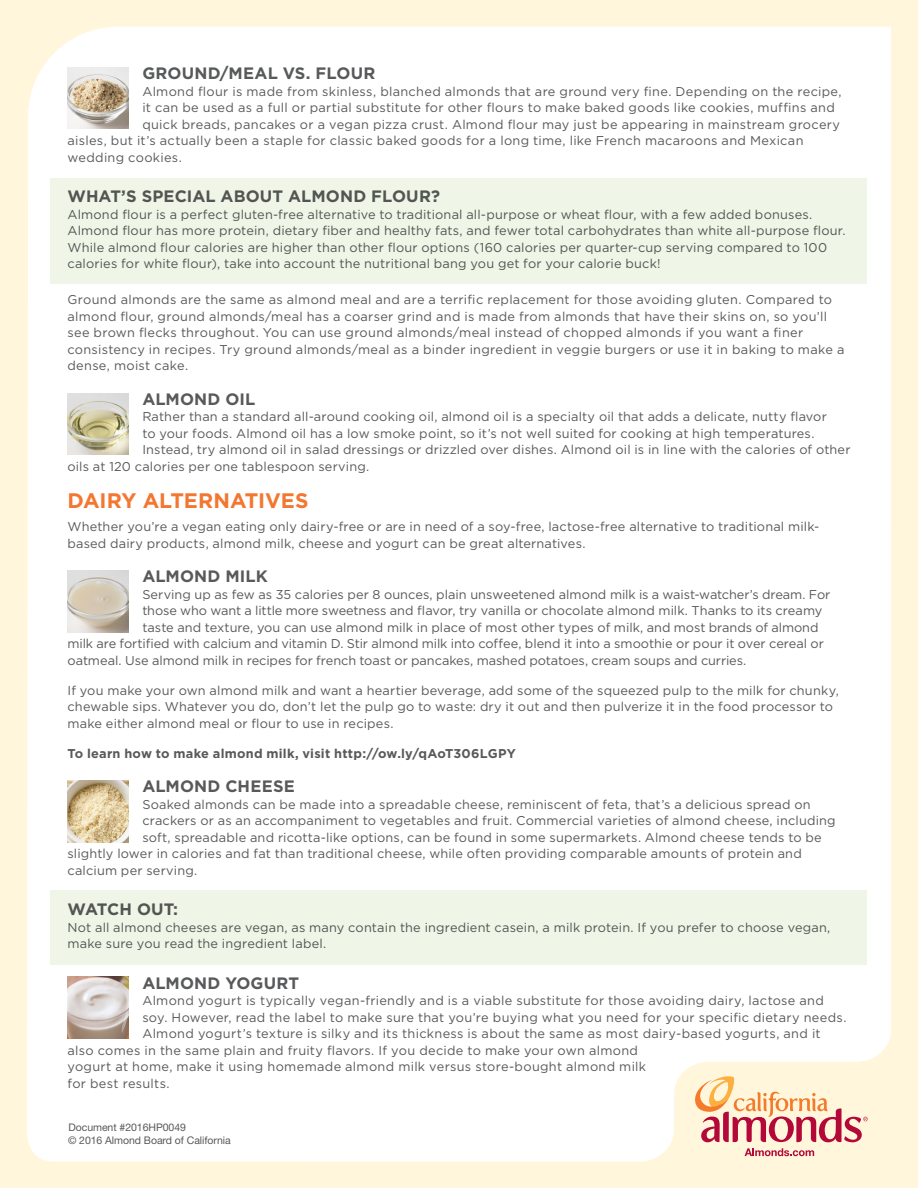
<style>
.page{position:relative;width:918px;height:1188px;background:#fff6dc}
.page>*{position:absolute;margin:0;border:0;box-sizing:border-box;transform-origin:0 0}
.t1{font:700 21px "Gotham";letter-spacing:-.005em;color:#f37731}
.t2{font:700 16.5px "Gotham";letter-spacing:.005em;color:#58595b}
.t3{font:12.75px/16.5px "Gotham";letter-spacing:.015em;color:#58595b}
.t4{font:12.75px "Gotham";letter-spacing:-.005em;color:#58595b}
.t5{font:700 12.75px "Gotham";letter-spacing:.015em;color:#58595b}
.t6{font:10.5px/12.6px "Helvetica Neue";letter-spacing:-.005em;color:#58595b}
</style>
<div class="page">
<div style="left:27px;top:27px;width:864px;height:1135px;background:#fff"></div>
<div style="left:51px;top:178px;width:816px;height:106px;background:#eff6e8"></div>
<img style="left:68px;top:68px;width:61px;height:61px">
<img style="left:68px;top:393px;width:61px;height:61px">
<svg style="left:692px;top:1074px;width:176px;height:68px"></svg>
<svg style="left:745px;top:1148px;width:69px;height:8px"></svg>
<img style="left:68px;top:571px;width:61px;height:61px">
<div style="left:51px;top:890px;width:816px;height:74px;background:#eff6e8"></div>
<img style="left:68px;top:781px;width:61px;height:61px">
<img style="left:68px;top:977px;width:61px;height:61px">
<p class="t2" style="left:142px;top:64px;width:235px">GROUND/MEAL VS. FLOUR</p>
<p class="t3" style="left:142px;top:83px;width:701px">Almond flour is made from skinless, blanched almonds that are ground very fine. Depending on the recipe,</p>
<p class="t3" style="left:142px;top:99px;width:694px">it can be used as a full or partial substitute for other flours to make baked goods like cookies, muffins and</p>
<p class="t3" style="left:142px;top:116px;width:699px">quick breads, pancakes or a vegan pizza crust. Almond flour may just be appearing in mainstream grocery</p>
<p class="t3" style="left:68px;top:132px;width:738px">aisles, but it’s actually been a staple for classic baked goods for a long time, like French macaroons and Mexican</p>
<p class="t3" style="left:68px;top:149px;width:116px">wedding cookies.</p>
<p class="t2" style="left:68px;top:187px;width:374px">WHAT’S SPECIAL ABOUT ALMOND FLOUR?</p>
<p class="t3" style="left:68px;top:206px;width:780px">Almond flour is a perfect gluten-free alternative to traditional all-purpose or wheat flour, with a few added bonuses.<br>Almond flour has more protein, dietary fiber and healthy fats, and fewer total carbohydrates than white all-purpose flour.<br>While almond flour calories are higher than other flour options (160 calories per quarter-cup serving compared to 100 calories for white flour), take into account the nutritional bang you get for your calorie buck!</p>
<p class="t3" style="left:68px;top:291px;width:778px">Ground almonds are the same as almond meal and are a terrific replacement for those avoiding gluten. Compared to almond flour, ground almonds/meal has a coarser grind and is made from almonds that have their skins on, so you’ll see brown flecks throughout. You can use ground almonds/meal instead of chopped almonds if you want a finer consistency in recipes. Try ground almonds/meal as a binder ingredient in veggie burgers or use it in baking to make a dense, moist cake.</p>
<p class="t2" style="left:142px;top:389px;width:115px">ALMOND OIL</p>
<p class="t3" style="left:142px;top:408px;width:686px">Rather than a standard all-around cooking oil, almond oil is a specialty oil that adds a delicate, nutty flavor</p>
<p class="t3" style="left:142px;top:425px;width:674px">to your foods. Almond oil has a low smoke point, so it’s not well suited for cooking at high temperatures.</p>
<p class="t3" style="left:142px;top:441px;width:710px">Instead, try almond oil in salad dressings or drizzled over dishes. Almond oil is in line with the calories of other</p>
<p class="t3" style="left:68px;top:458px;width:303px">oils at 120 calories per one tablespoon serving.</p>
<h1 class="t1" style="left:68px;top:489px;width:243px">DAIRY ALTERNATIVES</h1>
<p class="t3" style="left:68px;top:518px;width:753px">Whether you’re a vegan eating only dairy-free or are in need of a soy-free, lactose-free alternative to traditional milk&shy;based dairy products, almond milk, cheese and yogurt can be great alternatives.</p>
<p class="t2" style="left:142px;top:567px;width:127px">ALMOND MILK</p>
<p class="t3" style="left:142px;top:586px;width:690px">Serving up as few as 35 calories per 8 ounces, plain unsweetened almond milk is a waist-watcher’s dream. For</p>
<p class="t4" style="left:142px;top:604px;width:682px">those who want a little more sweetness and flavor, try vanilla or chocolate almond milk. Thanks to its creamy</p>
<p class="t3" style="left:142px;top:619px;width:678px">taste and texture, you can use almond milk in place of most other types of milk, and most brands of almond</p>
<p class="t4" style="left:68px;top:637px;width:758px">milk are fortified with calcium and vitamin D. Stir almond milk into coffee, blend it into a smoothie or pour it over cereal or</p>
<p class="t4" style="left:68px;top:653px;width:680px">oatmeal. Use almond milk in recipes for french toast or pancakes, mashed potatoes, cream soups and curries.</p>
<p class="t3" style="left:68px;top:682px;width:773px">If you make your own almond milk and want a heartier beverage, add some of the squeezed pulp to the milk for chunky, chewable sips. Whatever you do, don’t let the pulp go to waste: dry it out and then pulverize it in the food processor to make either almond meal or flour to use in recipes.</p>
<p class="t5" style="left:68px;top:746px;width:450px">To learn how to make almond milk, visit http://ow.ly/qAoT306LGPY</p>
<p class="t2" style="left:142px;top:777px;width:154px">ALMOND CHEESE</p>
<p class="t3" style="left:142px;top:796px;width:670px">Soaked almonds can be made into a spreadable cheese, reminiscent of feta, that’s a delicious spread on</p>
<p class="t3" style="left:142px;top:812px;width:695px">crackers or as an accompaniment to vegetables and fruit. Commercial varieties of almond cheese, including</p>
<p class="t3" style="left:142px;top:829px;width:681px">soft, spreadable and ricotta-like options, can be found in some supermarkets. Almond cheese tends to be</p>
<p class="t3" style="left:68px;top:845px;width:736px">slightly lower in calories and fat than traditional cheese, while often providing comparable amounts of protein and</p>
<p class="t3" style="left:68px;top:862px;width:131px">calcium per serving.</p>
<p class="t2" style="left:68px;top:900px;width:112px">WATCH OUT:</p>
<p class="t3" style="left:68px;top:919px;width:764px">Not all almond cheeses are vegan, as many contain the ingredient casein, a milk protein. If you prefer to choose vegan, make sure you read the ingredient label.</p>
<p class="t2" style="left:142px;top:973px;width:158px">ALMOND YOGURT</p>
<p class="t3" style="left:142px;top:992px;width:683px">Almond yogurt is typically vegan-friendly and is a viable substitute for those avoiding dairy, lactose and</p>
<p class="t3" style="left:142px;top:1009px;width:706px">soy. However, read the label to make sure that you’re buying what you need for your specific dietary needs.</p>
<p class="t3" style="left:142px;top:1025px;width:680px">Almond yogurt’s texture is silky and its thickness is about the same as most dairy-based yogurts, and it</p>
<p class="t3" style="left:68px;top:1042px;width:572px">also comes in the same plain and fruity flavors. If you decide to make your own almond</p>
<p class="t3" style="left:68px;top:1058px;width:580px">yogurt at home, make it using homemade almond milk versus store-bought almond milk</p>
<p class="t3" style="left:68px;top:1075px;width:104px">for best results.</p>
<p class="t6" style="left:68px;top:1121px;width:164px">Document #2016HP0049<br>© 2016 Almond Board of California</p>
</div>
